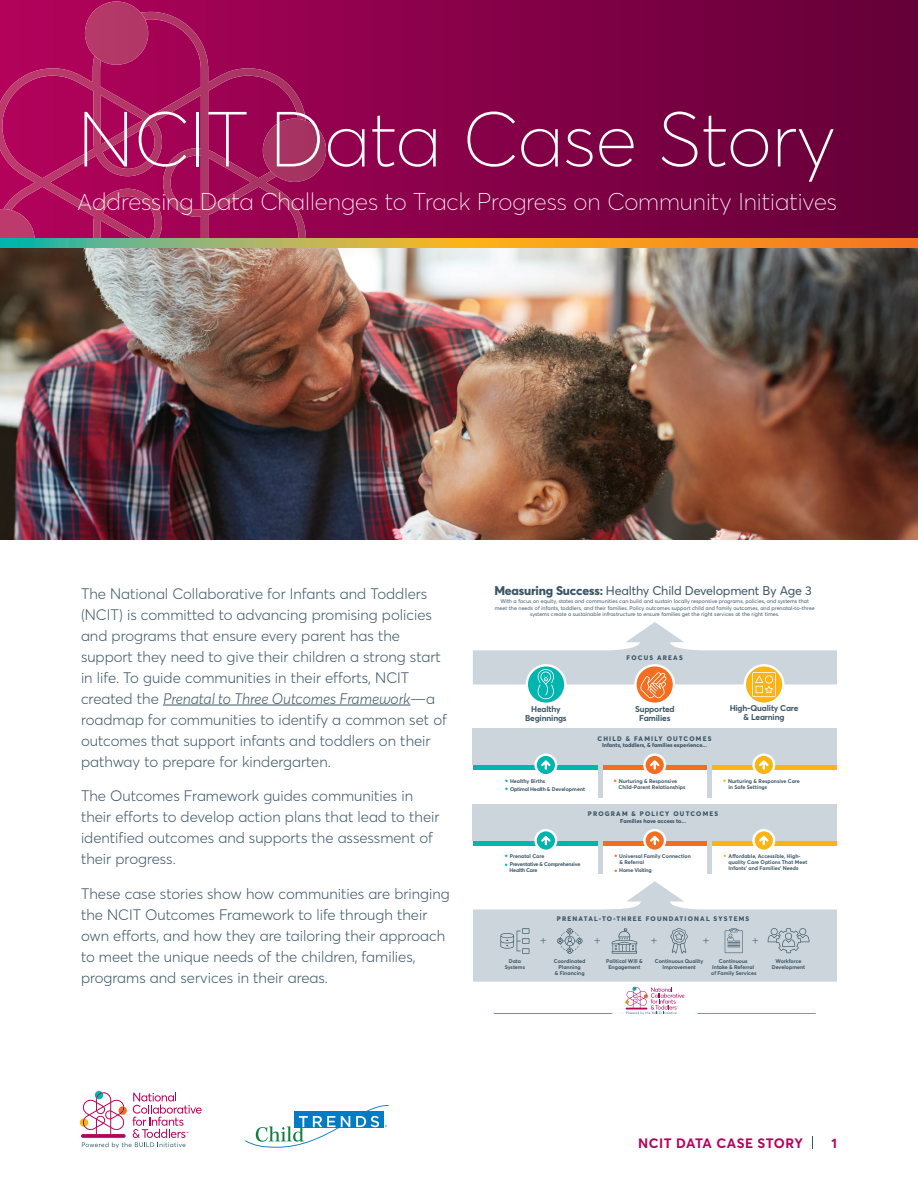
<style>
.page{position:relative;width:918px;height:1188px;background:#fff}
.page>*{position:absolute;margin:0;border:0;box-sizing:border-box;transform-origin:0 0}
.t1{font:100 76.8px "Averta PE";color:#fff}
.t2{font:100 24px "Averta PE";color:#fff}
.t3{font:300 15px/21px "Averta PE";color:#3b5566}
.t4{font:700 13.5px "Averta PE";letter-spacing:.04em;color:#b5025b}
.t5{font:12.45px "Averta PE";letter-spacing:-.015em;color:#3b5566}
.t6{font:300 10.65px "Avenir";color:#3b5566}
.t7{font:700 8.4px/9px "Averta PE";letter-spacing:-.02em;color:#3b5566;text-align:center}
.t8{font:800 6.6px "Averta PE";letter-spacing:.18em;color:#3b5566}
.t9{font:800 5.7px "Averta PE";color:#3b5566}
.t10{font:700 5.4px/6px "Averta PE";color:#3b5566;text-align:center}
.t11{font:5.4px/6.6px "Averta PE";letter-spacing:.005em;color:#3b5566;text-align:center}
.t12{font:700 5.4px/6px "Averta PE";letter-spacing:-.04em;color:#3b5566}
.s1{font-size:22.5px}
.s2{font-style:italic}
.s3{font-weight:800}
.s4{font-size:10.05px;color:#00b5ae}
.s5{font-size:10.05px;color:#fbb416}
.s6{font-size:10.05px;color:#f36e21}
</style>
<div class="page">
<img style="left:0;top:247px;width:918px;height:293px">
<svg style="left:0;top:0;width:918px;height:238px;background:#7d0043"></svg>
<svg style="left:85px;top:2px;width:63px;height:10px"></svg>
<svg style="left:307px;top:119px;width:19px;height:63px"></svg>
<svg style="left:0;top:12px;width:307px;height:226px;background:#a8115b"></svg>
<svg style="left:0;top:238px;width:918px;height:9px;background:#c5a445"></svg>
<svg style="left:245px;top:1105px;width:144px;height:42px"></svg>
<svg style="left:80px;top:1091px;width:122px;height:57px"></svg>
<svg style="left:812px;top:1136px;width:1px;height:13px"></svg>
<hr style="left:163px;top:705px;width:247px;height:1px;background:#3b5566">
<div style="left:473px;top:804px;width:364px;height:70px;background:#ccd5db"></div>
<div style="left:473px;top:841px;width:125px;height:33px;background:#fff"></div>
<div style="left:603px;top:841px;width:104px;height:33px;background:#fff"></div>
<hr style="left:603px;top:841px;width:104px;height:4px;background:#f36e21">
<div style="left:712px;top:841px;width:125px;height:33px;background:#fff"></div>
<hr style="left:712px;top:841px;width:125px;height:4px;background:#fbb416">
<hr style="left:473px;top:841px;width:125px;height:4px;background:#00b5ae">
<svg style="left:534px;top:829px;width:23px;height:21px"></svg>
<svg style="left:643px;top:829px;width:23px;height:21px"></svg>
<svg style="left:752px;top:829px;width:23px;height:21px"></svg>
<div style="left:473px;top:729px;width:364px;height:69px;background:#ccd5db"></div>
<div style="left:473px;top:765px;width:125px;height:34px;background:#fff"></div>
<div style="left:603px;top:765px;width:104px;height:34px;background:#fff"></div>
<div style="left:603px;top:765px;width:104px;height:5px;background:#f36e21"></div>
<div style="left:712px;top:765px;width:125px;height:34px;background:#fff"></div>
<div style="left:712px;top:765px;width:125px;height:5px;background:#fbb416"></div>
<div style="left:473px;top:765px;width:125px;height:5px;background:#00b5ae"></div>
<svg style="left:534px;top:754px;width:23px;height:21px"></svg>
<svg style="left:643px;top:754px;width:23px;height:21px"></svg>
<svg style="left:752px;top:754px;width:23px;height:21px"></svg>
<svg style="left:473px;top:622px;width:364px;height:81px"></svg>
<svg style="left:473px;top:881px;width:364px;height:133px"></svg>
<h1 class="t1" style="left:78px;top:87px;width:760px">NCIT Data Case Story</h1>
<h2 class="t2" style="left:78px;top:185px;width:761px"><span class="s1">A</span>ddressing Data Challenges to Track Progress on Community Initiatives</h2>
<p class="t3" style="left:81px;top:582px;width:367px">The National Collaborative for Infants and Toddlers (NCIT) is committed to advancing promising policies and programs that ensure every parent has the support they need to give their children a strong start in life. To guide communities in their efforts, NCIT created the <span class="s2">Prenatal to Three Outcomes Framework</span>—a roadmap for communities to identify a common set of outcomes that support infants and toddlers on their pathway to prepare for kindergarten.</p>
<p class="t3" style="left:81px;top:785px;width:360px">The Outcomes Framework guides communities in their efforts to develop action plans that lead to their identified outcomes and supports the assessment of their progress.</p>
<p class="t3" style="left:81px;top:882px;width:370px">These case stories show how communities are bringing the NCIT Outcomes Framework to life through their own efforts, and how they are tailoring their approach to meet the unique needs of the children, families, programs and services in their areas.</p>
<p class="t5" style="left:494px;top:582px;width:319px"><span class="s3">Measuring Success:</span> Healthy Child Development By Age 3</p>
<p class="t11" style="left:495px;top:598px;width:321px">With a focus on equity, states and communities can build and sustain locally responsive programs, policies, and systems that meet the needs of infants, toddlers, and their families. Policy outcomes support child and family outcomes, and prenatal-to-three systems create a sustainable infrastructure to ensure families get the right services at the right times.</p>
<p class="t8" style="left:627px;top:653px;width:58px">FOCUS AREAS</p>
<p class="t7" style="left:525px;top:704px;width:43px">Healthy<br>Beginnings</p>
<p class="t7" style="left:635px;top:704px;width:41px">Supported<br>Families</p>
<p class="t7" style="left:730px;top:704px;width:70px">High-Quality Care &amp; Learning</p>
<p class="t8" style="left:598px;top:734px;width:116px">CHILD &amp; FAMILY OUTCOMES</p>
<p class="t9" style="left:602px;top:741px;width:106px">Infants, toddlers, &amp; families experience...</p>
<p class="t10" style="left:504px;top:777px;width:42px"><span class="s4">•</span> Healthy Births</p>
<p class="t12" style="left:504px;top:786px;width:82px"><span class="s4">•</span> Optimal Health &amp; Development</p>
<p class="t10" style="left:728px;top:777px;width:73px;text-align:left;text-indent:-6px"><span class="s5">•</span> Nurturing &amp; Responsive Care in Safe Settings</p>
<p class="t10" style="left:619px;top:777px;width:68px;text-align:left;text-indent:-6px"><span class="s6">•</span> Nurturing &amp; Responsive<br>Child-Parent Relationships</p>
<p class="t8" style="left:588px;top:809px;width:132px">PROGRAM &amp; POLICY OUTCOMES</p>
<p class="t9" style="left:620px;top:817px;width:67px">Families have access to...</p>
<p class="t10" style="left:504px;top:853px;width:42px"><span class="s4">•</span> Prenatal Care</p>
<p class="t12" style="left:510px;top:861px;width:72px;text-indent:-5px"><span class="s4">•</span> Preventative &amp; Comprehensive<br>Health Care</p>
<p class="t10" style="left:620px;top:853px;width:73px;text-align:left;text-indent:-6px"><span class="s6">•</span> Universal Family Connection &amp; Referral</p>
<p class="t12" style="left:614px;top:867px;width:40px"><span class="s6">•</span> Home Visiting</p>
<p class="t10" style="left:728px;top:853px;width:81px;text-align:left;text-indent:-6px"><span class="s5">•</span> Affordable, Accessible, High&shy;quality Care Options That Meet<br>Infants’ and Families’ Needs</p>
<p class="t8" style="left:557px;top:914px;width:194px">PRENATAL-TO-THREE FOUNDATIONAL SYSTEMS</p>
<p class="t6" style="left:540px;top:934px;width:9px">+</p>
<p class="t6" style="left:594px;top:934px;width:9px">+</p>
<p class="t6" style="left:650px;top:934px;width:9px">+</p>
<p class="t6" style="left:702px;top:934px;width:9px">+</p>
<p class="t6" style="left:752px;top:934px;width:9px">+</p>
<p class="t10" style="left:505px;top:958px;width:22px">Data<br>Systems</p>
<p class="t10" style="left:554px;top:958px;width:33px">Coordinated<br>Planning<br>&amp; Financing</p>
<p class="t10" style="left:606px;top:958px;width:38px">Political Will &amp;<br>Engagement</p>
<p class="t10" style="left:655px;top:958px;width:50px">Continuous Quality<br>Improvement</p>
<p class="t10" style="left:711px;top:958px;width:47px">Continuous<br>Intake &amp; Referral of Family Services</p>
<p class="t10" style="left:772px;top:958px;width:35px">Workforce<br>Development</p>
<p class="t4" style="left:638px;top:1133px;width:166px">NCIT DATA CASE STORY</p>
<p class="t4" style="left:831px;top:1133px;width:7px">1</p>
</div>
